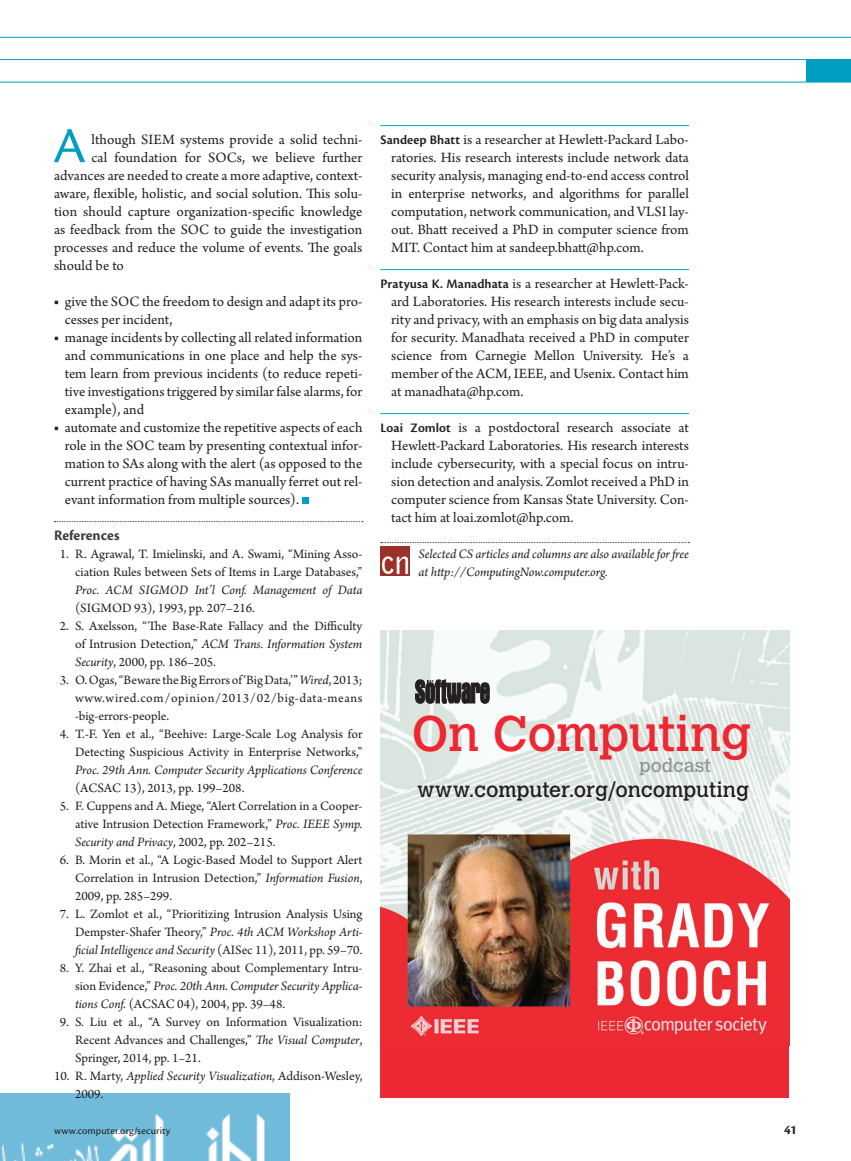
<style>
.page{position:relative;width:851px;height:1161px;background:#fff}
.page>*{position:absolute;margin:0;border:0;box-sizing:border-box;transform-origin:0 0}
.t1{font:52.35px "Cronos Pro";color:#009fc1}
.t2{font:49.5px "Calvert MT Std";letter-spacing:-.005em;color:#ee2833}
.t3{font:21px "Calvert MT Std";letter-spacing:-.01em;color:#231f20}
.t4{font:18.6px "Calvert MT Std";letter-spacing:.005em;color:#939598}
.t5{font:15px/18px "Arno Pro";color:#231f20;text-align:justify}
.t6{font:700 15px "Cronos Pro";color:#3e3e3f}
.t7{font:13.5px/18px "Arno Pro";color:#231f20;text-align:justify}
.t8{font:italic 13.5px/18px "Arno Pro";letter-spacing:-.005em;color:#231f20}
.t9{font:700 13.5px "Cronos Pro";color:#231f20}
.t10{font:10.5px "Cronos Pro";letter-spacing:.01em;color:#231f20}
.s1{font-style:italic}
.s2{font-family:"Cronos Pro";font-weight:600;font-size:13.5px}
</style>
<div class="page">
<img style="left:0;top:1094px;width:290px;height:67px">
<hr style="left:0;top:37px;width:850px;height:1px;background:#009fc1">
<hr style="left:0;top:59px;width:850px;height:1px;background:#009fc1">
<hr style="left:0;top:82px;width:850px;height:1px;background:#009fc1">
<div style="left:806px;top:60px;width:44px;height:22px;background:#009fc1"></div>
<svg style="left:54px;top:521px;width:309px;height:1px"></svg>
<svg style="left:302px;top:498px;width:6px;height:6px"></svg>
<div style="left:380px;top:1041px;width:409px;height:57px;background:#ee2833"></div>
<img style="left:380px;top:630px;width:409px;height:411px">
<svg style="left:415px;top:680px;width:74px;height:23px;background:#4d4b4c"></svg>
<hr style="left:380px;top:125px;width:308px;height:1px;background:#009fc1">
<hr style="left:380px;top:269px;width:308px;height:1px;background:#009fc1">
<hr style="left:380px;top:413px;width:308px;height:1px;background:#009fc1">
<svg style="left:381px;top:542px;width:308px;height:1px"></svg>
<img style="left:380px;top:547px;width:29px;height:29px">
<p class="t1" style="left:53px;top:116px;width:34px">A</p>
<p class="t5" style="left:91px;top:131px;width:272px">lthough SIEM systems provide a solid techni-</p>
<p class="t5" style="left:91px;top:149px;width:272px">cal foundation for SOCs, we believe further</p>
<p class="t5" style="left:54px;top:167px;width:310px">advances are needed to create a more adaptive, context-</p>
<p class="t5" style="left:54px;top:185px;width:310px">aware, flexible, holistic, and social solution. This solu-</p>
<p class="t5" style="left:54px;top:203px;width:310px">tion should capture organization-specific knowledge</p>
<p class="t5" style="left:54px;top:221px;width:310px">as feedback from the SOC to guide the investigation</p>
<p class="t5" style="left:54px;top:239px;width:310px">processes and reduce the volume of events. The goals</p>
<p class="t5" style="left:54px;top:257px;width:71px">should be to</p>
<p class="t5" style="left:65px;top:293px;width:299px;text-indent:-11px">■ give the SOC the freedom to design and adapt its pro&shy;cesses per incident,</p>
<p class="t5" style="left:65px;top:329px;width:299px;text-indent:-11px">■ manage incidents by collecting all related information and communications in one place and help the sys&shy;tem learn from previous incidents (to reduce repeti&shy;tive investigations triggered by similar false alarms, for example), and</p>
<p class="t5" style="left:65px;top:419px;width:299px;text-indent:-11px">■ automate and customize the repetitive aspects of each role in the SOC team by presenting contextual infor&shy;mation to SAs along with the alert (as opposed to the current practice of having SAs manually ferret out rel&shy;evant information from multiple sources).</p>
<p class="t6" style="left:54px;top:527px;width:67px">References</p>
<p class="t7" style="left:75px;top:546px;width:289px;text-indent:-15px">1. R. Agrawal, T. Imielinski, and A. Swami, “Mining Asso&shy;ciation Rules between Sets of Items in Large Databases,” <span class="s1">Proc. ACM SIGMOD Int’l Conf. Management of Data </span>(SIGMOD 93), 1993, pp. 207–216.</p>
<p class="t7" style="left:75px;top:618px;width:289px;text-indent:-15px">2. S. Axelsson, “The Base-Rate Fallacy and the Difficulty of Intrusion Detection,” <span class="s1">ACM Trans. Information System Security</span>, 2000, pp. 186–205.</p>
<p class="t7" style="left:75px;top:672px;width:289px;text-indent:-15px">3. O. Ogas, “Beware the Big Errors of ‘Big Data,’” <span class="s1">Wired</span>, 2013; www.wired.com/opinion/2013/02/big-data-means -big-errors-people.</p>
<p class="t7" style="left:75px;top:726px;width:289px;text-indent:-15px">4. T.-F. Yen et al., “Beehive: Large-Scale Log Analysis for Detecting Suspicious Activity in Enterprise Networks,” <span class="s1">Proc. 29th Ann. Computer Security Applications Conference </span>(ACSAC 13), 2013, pp. 199–208.</p>
<p class="t7" style="left:75px;top:798px;width:289px;text-indent:-15px">5. F. Cuppens and A. Miege, “Alert Correlation in a Cooper&shy;ative Intrusion Detection Framework,” <span class="s1">Proc. IEEE Symp.<br>Security and Privacy</span>, 2002, pp. 202–215.</p>
<p class="t7" style="left:75px;top:852px;width:289px;text-indent:-15px">6. B. Morin et al., “A Logic-Based Model to Support Alert Correlation in Intrusion Detection,” <span class="s1">Information Fusion</span>, 2009, pp. 285–299.</p>
<p class="t7" style="left:75px;top:906px;width:289px;text-indent:-15px">7. L. Zomlot et al., “Prioritizing Intrusion Analysis Using Dempster-Shafer Theory,” <span class="s1">Proc. 4th ACM Workshop Arti&shy;ficial Intelligence and Security</span> (AISec 11), 2011, pp. 59–70.</p>
<p class="t7" style="left:75px;top:960px;width:289px;text-indent:-15px">8. Y. Zhai et al., “Reasoning about Complementary Intru&shy;sion Evidence,” <span class="s1">Proc. 20th Ann. Computer Security Applica&shy;tions Conf.</span> (ACSAC 04), 2004, pp. 39–48.</p>
<p class="t7" style="left:75px;top:1014px;width:289px;text-indent:-15px">9. S. Liu et al., “A Survey on Information Visualization:<br>Recent Advances and Challenges,” <span class="s1">The Visual Computer</span>, Springer, 2014, pp. 1–21.</p>
<p class="t7" style="left:75px;top:1068px;width:289px;text-indent:-21px">10. R. Marty, <span class="s1">Applied Security Visualization</span>, Addison-Wesley,<br>2009.</p>
<p class="t5" style="left:391px;top:131px;width:299px;text-indent:-11px"><span class="s2">Sandeep Bhatt</span> is a researcher at Hewlett-Packard Labo&shy;ratories. His research interests include network data security analysis, managing end-to-end access control in enterprise networks, and algorithms for parallel computation, network communication, and VLSI lay&shy;out. Bhatt received a PhD in computer science from MIT. Contact him at sandeep.bhatt@hp.com.</p>
<p class="t5" style="left:391px;top:275px;width:299px;text-indent:-11px"><span class="s2">Pratyusa K. Manadhata</span> is a researcher at Hewlett-Pack&shy;ard Laboratories. His research interests include secu&shy;rity and privacy, with an emphasis on big data analysis for security. Manadhata received a PhD in computer science from Carnegie Mellon University. He’s a member of the ACM, IEEE, and Usenix. Contact him at manadhata@hp.com.</p>
<p class="t5" style="left:391px;top:419px;width:299px;text-indent:-11px"><span class="s2">Loai Zomlot</span> is a postdoctoral research associate at Hewlett-Packard Laboratories. His research interests include cybersecurity, with a special focus on intru&shy;sion detection and analysis. Zomlot received a PhD in computer science from Kansas State University. Con&shy;tact him at loai.zomlot@hp.com.</p>
<p class="t8" style="left:418px;top:546px;width:272px">Selected CS articles and columns are also available for free at http://ComputingNow.computer.org.</p>
<p class="t2" style="left:412px;top:705px;width:341px">On Computing</p>
<p class="t4" style="left:639px;top:755px;width:73px">podcast</p>
<p class="t3" style="left:417px;top:778px;width:333px">www.computer.org/oncomputing</p>
<p class="t10" style="left:54px;top:1125px;width:118px">www.computer.org/security</p>
<p class="t9" style="left:784px;top:1122px;width:14px">41</p>
</div>
